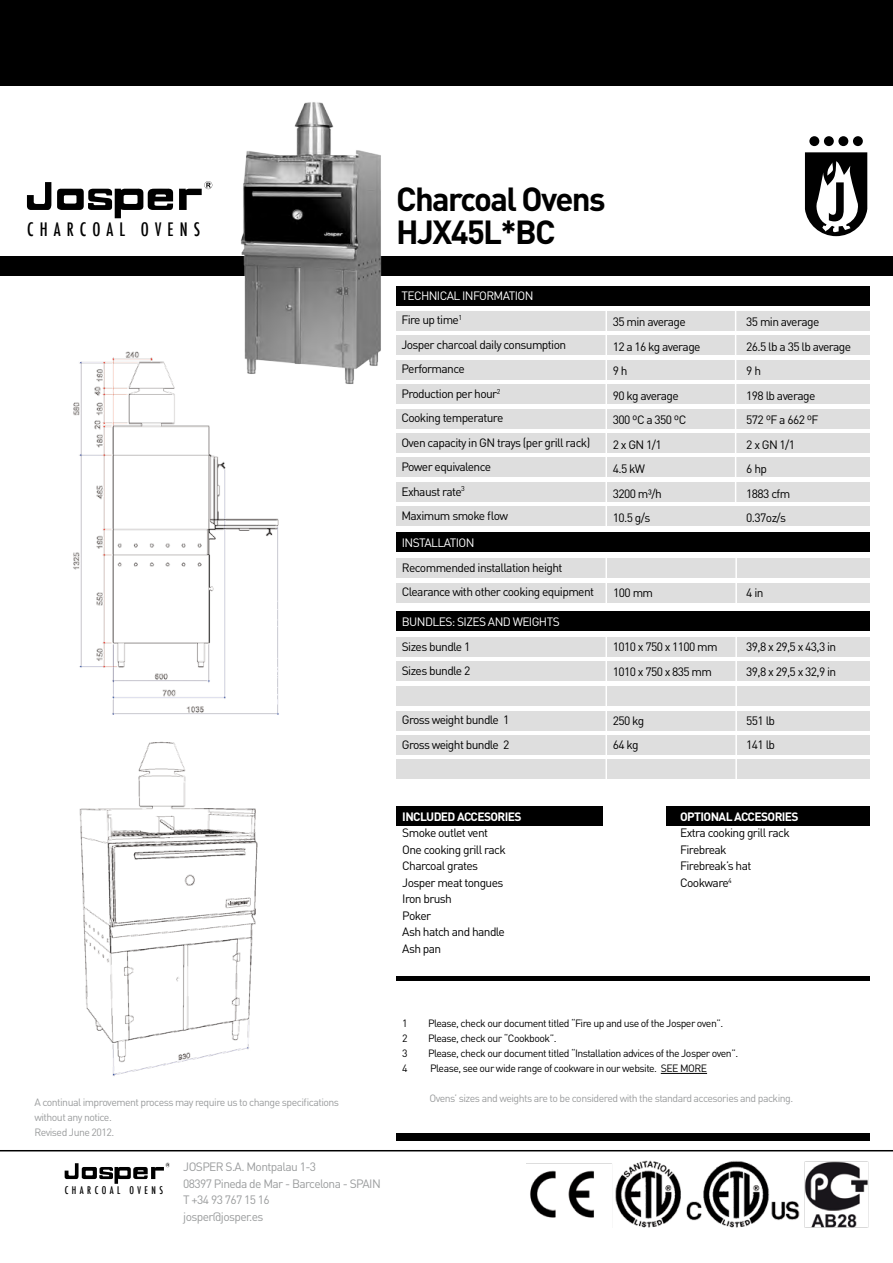
<style>
.page{position:relative;width:893px;height:1263px;background:#fff}
.page>*{position:absolute;margin:0;border:0;box-sizing:border-box;transform-origin:0 0}
.t1{font:700 33px/33px "DIN Pro";letter-spacing:-.05em;color:#000}
.t2{font:500 condensed 18.15px "Futura";letter-spacing:.365em;color:#000;scale:.93 1}
.t3{font:12px/24.5px "DIN Pro";letter-spacing:-.05em;color:#000}
.t4{font:12px/16.5px "DIN Pro";letter-spacing:-.05em;color:#9a9c9d}
.t5{font:700 12px "DIN Pro";letter-spacing:-.05em;color:#fff}
.t6{font:12px "DIN Pro";letter-spacing:-.05em;color:#fff}
.t7{font:10.5px "DIN Pro";letter-spacing:-.05em;color:#000}
.t8{font:10.5px/15px "DIN Pro";letter-spacing:-.05em;color:#9a9c9d}
.t9{font:500 condensed 10.35px "Futura";letter-spacing:.365em;color:#000;scale:.93 1}
.s1{color:#fff}
</style>
<div class="page">
<div style="left:0;top:0;width:893px;height:85px;background:#000"></div>
<svg style="left:27px;top:182px;width:24px;height:28px"></svg>
<svg style="left:57px;top:188px;width:116px;height:30px"></svg>
<svg style="left:179px;top:181px;width:33px;height:29px"></svg>
<svg style="left:65px;top:1163px;width:105px;height:21px"></svg>
<div style="left:0;top:256px;width:893px;height:20px;background:#000"></div>
<div style="left:396px;top:286px;width:474px;height:19px;background:#000"></div>
<div style="left:396px;top:533px;width:474px;height:19px;background:#000"></div>
<div style="left:396px;top:612px;width:474px;height:19px;background:#000"></div>
<div style="left:396px;top:311px;width:474px;height:20px;background:#dedede"></div>
<div style="left:396px;top:558px;width:474px;height:19px;background:#dedede"></div>
<div style="left:396px;top:637px;width:474px;height:19px;background:#dedede"></div>
<div style="left:396px;top:687px;width:474px;height:19px;background:#dedede"></div>
<div style="left:396px;top:735px;width:474px;height:20px;background:#dedede"></div>
<div style="left:396px;top:385px;width:474px;height:19px;background:#dedede"></div>
<div style="left:396px;top:336px;width:474px;height:19px;background:#dedede"></div>
<div style="left:396px;top:583px;width:474px;height:20px;background:#dedede"></div>
<div style="left:396px;top:661px;width:474px;height:20px;background:#dedede"></div>
<div style="left:396px;top:711px;width:474px;height:19px;background:#dedede"></div>
<div style="left:396px;top:760px;width:474px;height:19px;background:#dedede"></div>
<div style="left:396px;top:409px;width:474px;height:19px;background:#dedede"></div>
<div style="left:396px;top:360px;width:474px;height:19px;background:#dedede"></div>
<div style="left:396px;top:433px;width:474px;height:20px;background:#dedede"></div>
<div style="left:396px;top:458px;width:474px;height:19px;background:#dedede"></div>
<div style="left:396px;top:482px;width:474px;height:19px;background:#dedede"></div>
<div style="left:396px;top:506px;width:474px;height:19px;background:#dedede"></div>
<hr style="left:0;top:1150px;width:893px;height:1px;background:#000">
<img style="left:527px;top:1151px;width:344px;height:77px">
<div style="left:396px;top:806px;width:207px;height:20px;background:#000"></div>
<div style="left:666px;top:806px;width:204px;height:20px;background:#000"></div>
<div style="left:396px;top:1133px;width:474px;height:7px;background:#000"></div>
<hr style="left:396px;top:976px;width:474px;height:4px;background:#000">
<svg style="left:805px;top:152px;width:62px;height:84px"></svg>
<div style="left:809px;top:136px;width:10px;height:10px;background:#000;border-radius:50%"></div>
<div style="left:824px;top:136px;width:10px;height:10px;background:#000;border-radius:50%"></div>
<div style="left:838px;top:136px;width:10px;height:10px;background:#000;border-radius:50%"></div>
<div style="left:853px;top:136px;width:10px;height:10px;background:#000;border-radius:50%"></div>
<hr style="left:735px;top:308px;width:1px;height:196px;background:#fff">
<hr style="left:605px;top:308px;width:2px;height:220px;background:#fff">
<hr style="left:605px;top:552px;width:2px;height:56px;background:#fff">
<hr style="left:605px;top:634px;width:2px;height:153px;background:#fff">
<hr style="left:735px;top:556px;width:2px;height:52px;background:#fff">
<hr style="left:735px;top:635px;width:2px;height:144px;background:#fff">
<img style="left:240px;top:102px;width:164px;height:283px">
<img style="left:73px;top:350px;width:267px;height:365px">
<img style="left:79px;top:741px;width:179px;height:335px">
<hr style="left:661px;top:1073px;width:46px;height:1px;background:#000">
<h2 class="t2" style="left:27px;top:218px;width:187px">CHARCOAL OVENS</h2>
<h1 class="t1" style="left:396px;top:182px;width:211px">Charcoal Ovens<br>HJX45L*BC</h1>
<p class="t3" style="left:401px;top:283px;width:190px"><span class="s1">TECHNICAL INFORMATION<br></span>Fire up time<sup>1<br></sup>Josper charcoal daily consumption<br>Performance<br>Production per hour<sup>2<br></sup>Cooking temperature<br>Oven capacity in GN trays (per grill rack)<br>Power equivalence<br>Exhaust rate<sup>3<br></sup>Maximum smoke flow</p>
<p class="t6" style="left:402px;top:535px;width:74px">INSTALLATION</p>
<p class="t3" style="left:402px;top:555px;width:194px">Recommended installation height<br>Clearance with other cooking equipment</p>
<p class="t6" style="left:402px;top:614px;width:159px">BUNDLES: SIZES AND WEIGHTS</p>
<p class="t3" style="left:402px;top:634px;width:70px">Sizes bundle 1<br>Sizes bundle 2</p>
<p class="t3" style="left:402px;top:707px;width:109px">Gross weight bundle 1<br>Gross weight bundle 2</p>
<p class="t3" style="left:613px;top:309px;width:89px">35 min average<br>12 a 16 kg average<br>9 h<br>90 kg average<br>300 ºC a 350 ºC<br>2 x GN 1/1<br>4.5 kW<br>3200 m³/h<br>10.5 g/s</p>
<p class="t3" style="left:746px;top:309px;width:106px">35 min average<br>26.5 lb a 35 lb average<br>9 h<br>198 lb average<br>572 ºF a 662 ºF<br>2 x GN 1/1<br>6 hp<br>1883 cfm<br>0.37oz/s</p>
<p class="t3" style="left:613px;top:580px;width:41px">100 mm</p>
<p class="t3" style="left:746px;top:580px;width:19px">4 in</p>
<p class="t3" style="left:613px;top:634px;width:107px">1010 x 750 x 1100 mm<br>1010 x 750 x 835 mm</p>
<p class="t3" style="left:613px;top:708px;width:33px">250 kg<br>64 kg</p>
<p class="t3" style="left:746px;top:634px;width:92px">39,8 x 29,5 x 43,3 in<br>39,8 x 29,5 x 32,9 in</p>
<p class="t3" style="left:746px;top:708px;width:30px">551 lb<br>141 lb</p>
<p class="t5" style="left:402px;top:808px;width:121px">INCLUDED ACCESORIES</p>
<p class="t3" style="left:402px;top:824px;width:105px;line-height:16.5px">Smoke outlet vent<br>One cooking grill rack<br>Charcoal grates<br>Josper meat tongues<br>Iron brush<br>Poker<br>Ash hatch and handle<br>Ash pan</p>
<p class="t5" style="left:680px;top:808px;width:120px">OPTIONAL ACCESORIES</p>
<p class="t3" style="left:680px;top:824px;width:111px;line-height:16.5px">Extra cooking grill rack<br>Firebreak<br>Firebreak’s hat<br>Cookware<sup>4</sup></p>
<p class="t8" style="left:34px;top:1094px;width:306px">A continual improvement process may require us to change specifications without any notice.<br>Revised June 2012.</p>
<p class="t9" style="left:65px;top:1183px;width:107px">CHARCOAL OVENS</p>
<p class="t4" style="left:183px;top:1158px;width:199px">JOSPER S.A. Montpalau 1-3<br>08397 Pineda de Mar - Barcelona - SPAIN<br>T +34 93 767 15 16<br>josper@josper.es</p>
<p class="t7" style="left:402px;top:1016px;width:7px">1</p>
<p class="t7" style="left:428px;top:1016px;width:297px">Please, check our document titled “Fire up and use of the Josper oven”.</p>
<p class="t7" style="left:402px;top:1031px;width:7px">2</p>
<p class="t7" style="left:428px;top:1031px;width:130px">Please, check our “Cookbook”.</p>
<p class="t7" style="left:402px;top:1046px;width:7px">3</p>
<p class="t7" style="left:428px;top:1046px;width:312px">Please, check our document titled “Installation advices of the Josper oven”.</p>
<p class="t7" style="left:402px;top:1061px;width:7px">4</p>
<p class="t7" style="left:430px;top:1061px;width:278px">Please, see our wide range of cookware in our website. SEE MORE</p>
<p class="t8" style="left:429px;top:1090px;width:365px">Ovens’ sizes and weights are to be considered with the standard accesories and packing.</p>
</div>
